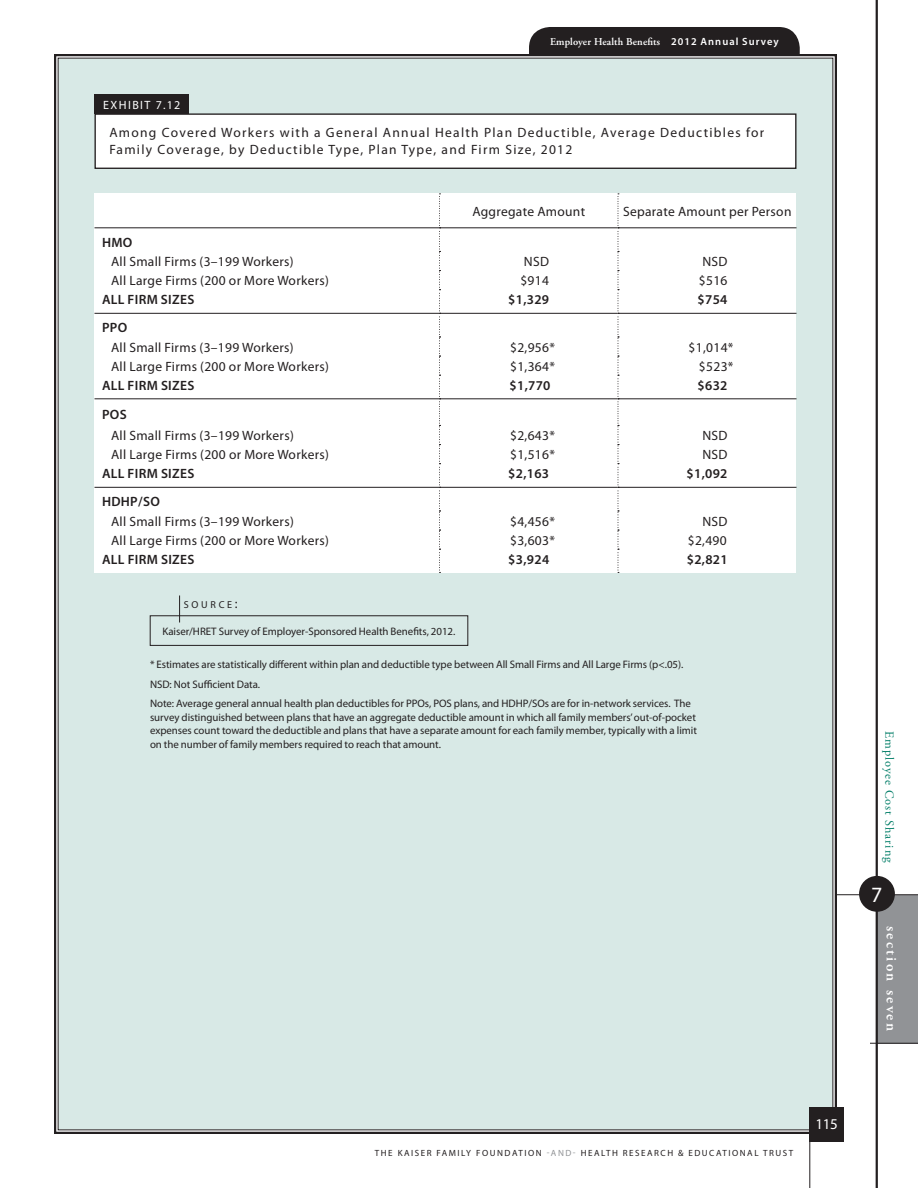
<style>
.page{position:relative;width:918px;height:1188px;background:#fff}
.page>*{position:absolute;margin:0;border:0;box-sizing:border-box;transform-origin:0 0}
.t1{font:21.9px "Myriad Pro";color:#fff}
.t2{font:600 15px "Adobe Garamond Pro";letter-spacing:.15em;color:#fff}
.t3{font:15px "Myriad Pro";color:#fff}
._14_-_Table_Text_w_i{font:13.5px "Myriad Pro";letter-spacing:.025em;color:#231f20}
._11_-_Exhibit_Box_He{font:13.5px/16.5px "Myriad Pro";letter-spacing:.095em;color:#231f20}
._13a_-_Table_Text_Se{font:600 13.5px "Myriad Pro";letter-spacing:.025em;color:#231f20}
._12_-_Table_Category{font:13.5px "Myriad Pro";letter-spacing:.025em;color:#231f20}
.t4{font:12.3px "Adobe Garamond Pro";letter-spacing:.075em;color:#007d67}
._10_-_Exhibit_No{font:12px "Myriad Pro";letter-spacing:.12em;color:#fff}
._04_-_Note_Source{font:10.8px/13.5px "Myriad Pro";letter-spacing:-.005em;color:#231f20}
.t5{font:600 10.5px "Adobe Garamond Pro";letter-spacing:.01em;color:#fff}
.t6{font:10.2px "Myriad Pro";letter-spacing:.265em;color:#231f20}
.t7{font:9px "Myriad Pro";letter-spacing:.17em;color:#231f20}
.s1{font-family:"Myriad Pro"}
.s2{font-size:13.5px}
.s3{color:#919396}
</style>
<div class="page">
<div style="left:876px;top:895px;width:42px;height:148px;background:#919396"></div>
<hr style="left:825px;top:894px;width:93px;height:1px;background:#231f20">
<hr style="left:876px;top:0;width:2px;height:1188px;background:#231f20">
<hr style="left:870px;top:1043px;width:48px;height:1px;background:#231f20">
<div style="left:859px;top:876px;width:36px;height:36px;background:#231f20;border-radius:50%"></div>
<div style="left:529px;top:27px;width:271px;height:47px;background:#231f20;border-radius:21px"></div>
<div style="left:54px;top:53px;width:784px;height:1082px;background:#d8e9e6"></div>
<div style="left:810px;top:1107px;width:34px;height:34px;background:#231f20"></div>
<hr style="left:810px;top:1107px;width:1px;height:81px;background:#231f20">
<div style="left:94px;top:194px;width:702px;height:379px;background:#fff"></div>
<hr style="left:94px;top:228px;width:345px;height:1px;background:#231f20">
<hr style="left:440px;top:228px;width:178px;height:1px;background:#231f20">
<hr style="left:618px;top:228px;width:178px;height:1px;background:#231f20">
<hr style="left:94px;top:313px;width:345px;height:1px;background:#231f20">
<hr style="left:440px;top:313px;width:178px;height:1px;background:#231f20">
<hr style="left:618px;top:313px;width:178px;height:1px;background:#231f20">
<hr style="left:94px;top:399px;width:345px;height:1px;background:#231f20">
<hr style="left:440px;top:399px;width:178px;height:1px;background:#231f20">
<hr style="left:618px;top:399px;width:178px;height:1px;background:#231f20">
<hr style="left:94px;top:487px;width:345px;height:1px;background:#231f20">
<hr style="left:440px;top:487px;width:178px;height:1px;background:#231f20">
<hr style="left:618px;top:487px;width:178px;height:1px;background:#231f20">
<svg style="left:439px;top:194px;width:2px;height:379px"></svg>
<svg style="left:618px;top:194px;width:1px;height:379px"></svg>
<div style="left:94px;top:94px;width:95px;height:20px;background:#231f20"></div>
<div style="left:95px;top:114px;width:701px;height:54px;background:#fff"></div>
<div style="left:95px;top:113px;width:701px;height:56px;border:1px solid #231f20"></div>
<div style="left:150px;top:616px;width:318px;height:30px;border:1px solid #231f20"></div>
<svg style="left:179px;top:596px;width:1px;height:27px"></svg>
<p class="t5" style="left:550px;top:36px;width:230px">Employer Health Benefits <span class="s1">2012 Annual Survey</span></p>
<p class="_10_-_Exhibit_No" style="left:103px;top:97px;width:79px">EXHIBIT 7.12</p>
<p class="_11_-_Exhibit_Box_He" style="left:109px;top:125px;width:656px">Among Covered Workers with a General Annual Health Plan Deductible, Average Deductibles for<br>Family Coverage, by Deductible Type, Plan Type, and Firm Size, 2012</p>
<p class="_12_-_Table_Category" style="left:472px;top:203px;width:114px">Aggregate Amount</p>
<p class="_12_-_Table_Category" style="left:623px;top:203px;width:170px">Separate Amount per Person</p>
<p class="_13a_-_Table_Text_Se" style="left:102px;top:234px;width:32px">HMO</p>
<p class="_14_-_Table_Text_w_i" style="left:111px;top:253px;width:184px">All Small Firms (3–199 Workers)</p>
<p class="_14_-_Table_Text_w_i" style="left:524px;top:253px;width:27px">NSD</p>
<p class="_14_-_Table_Text_w_i" style="left:702px;top:253px;width:27px">NSD</p>
<p class="_14_-_Table_Text_w_i" style="left:111px;top:272px;width:220px">All Large Firms (200 or More Workers)</p>
<p class="_14_-_Table_Text_w_i" style="left:520px;top:272px;width:30px">$914</p>
<p class="_14_-_Table_Text_w_i" style="left:699px;top:272px;width:30px">$516</p>
<p class="_13a_-_Table_Text_Se" style="left:102px;top:291px;width:94px">ALL FIRM SIZES</p>
<p class="_13a_-_Table_Text_Se" style="left:508px;top:291px;width:42px">$1,329</p>
<p class="_13a_-_Table_Text_Se" style="left:698px;top:291px;width:31px">$754</p>
<p class="_13a_-_Table_Text_Se" style="left:102px;top:319px;width:27px">PPO</p>
<p class="_14_-_Table_Text_w_i" style="left:111px;top:339px;width:184px">All Small Firms (3–199 Workers)</p>
<p class="_14_-_Table_Text_w_i" style="left:510px;top:339px;width:46px">$2,956*</p>
<p class="_14_-_Table_Text_w_i" style="left:689px;top:339px;width:46px">$1,014*</p>
<p class="_14_-_Table_Text_w_i" style="left:111px;top:358px;width:220px">All Large Firms (200 or More Workers)</p>
<p class="_14_-_Table_Text_w_i" style="left:510px;top:358px;width:46px">$1,364*</p>
<p class="_14_-_Table_Text_w_i" style="left:699px;top:358px;width:36px">$523*</p>
<p class="_13a_-_Table_Text_Se" style="left:102px;top:377px;width:94px">ALL FIRM SIZES</p>
<p class="_13a_-_Table_Text_Se" style="left:510px;top:377px;width:42px">$1,770</p>
<p class="_13a_-_Table_Text_Se" style="left:698px;top:377px;width:31px">$632</p>
<p class="_13a_-_Table_Text_Se" style="left:102px;top:406px;width:26px">POS</p>
<p class="_14_-_Table_Text_w_i" style="left:111px;top:427px;width:184px">All Small Firms (3–199 Workers)</p>
<p class="_14_-_Table_Text_w_i" style="left:510px;top:427px;width:46px">$2,643*</p>
<p class="_14_-_Table_Text_w_i" style="left:702px;top:427px;width:27px">NSD</p>
<p class="_14_-_Table_Text_w_i" style="left:111px;top:446px;width:220px">All Large Firms (200 or More Workers)</p>
<p class="_14_-_Table_Text_w_i" style="left:510px;top:446px;width:46px">$1,516*</p>
<p class="_14_-_Table_Text_w_i" style="left:702px;top:446px;width:27px">NSD</p>
<p class="_13a_-_Table_Text_Se" style="left:102px;top:465px;width:94px">ALL FIRM SIZES</p>
<p class="_13a_-_Table_Text_Se" style="left:508px;top:465px;width:42px">$2,163</p>
<p class="_13a_-_Table_Text_Se" style="left:687px;top:465px;width:42px">$1,092</p>
<p class="_13a_-_Table_Text_Se" style="left:102px;top:493px;width:59px">HDHP/SO</p>
<p class="_14_-_Table_Text_w_i" style="left:111px;top:513px;width:184px">All Small Firms (3–199 Workers)</p>
<p class="_14_-_Table_Text_w_i" style="left:510px;top:513px;width:46px">$4,456*</p>
<p class="_14_-_Table_Text_w_i" style="left:702px;top:513px;width:27px">NSD</p>
<p class="_14_-_Table_Text_w_i" style="left:111px;top:532px;width:220px">All Large Firms (200 or More Workers)</p>
<p class="_14_-_Table_Text_w_i" style="left:510px;top:532px;width:46px">$3,603*</p>
<p class="_14_-_Table_Text_w_i" style="left:688px;top:532px;width:40px">$2,490</p>
<p class="_13a_-_Table_Text_Se" style="left:102px;top:551px;width:94px">ALL FIRM SIZES</p>
<p class="_13a_-_Table_Text_Se" style="left:508px;top:551px;width:42px">$3,924</p>
<p class="_13a_-_Table_Text_Se" style="left:687px;top:551px;width:42px">$2,821</p>
<p class="t6" style="left:184px;top:598px;width:55px">SOURCE<span class="s2">:</span></p>
<p class="_04_-_Note_Source" style="left:162px;top:624px;width:294px">Kaiser/HRET Survey of Employer-Sponsored Health Benefits, 2012.</p>
<p class="_04_-_Note_Source" style="left:150px;top:658px;width:535px">* Estimates are statistically different within plan and deductible type between All Small Firms and All Large Firms (p&lt;.05).</p>
<p class="_04_-_Note_Source" style="left:150px;top:677px;width:112px">NSD: Not Sufficient Data.</p>
<p class="_04_-_Note_Source" style="left:150px;top:697px;width:548px">Note: Average general annual health plan deductibles for PPOs, POS plans, and HDHP/SOs are for in-network services. The survey distinguished between plans that have an aggregate deductible amount in which all family members’ out-of-pocket expenses count toward the deductible and plans that have a separate amount for each family member, typically with a limit on the number of family members required to reach that amount.</p>
<p class="t4" style="left:897px;top:731px;width:133px;rotate:90deg">Employee Cost Sharing</p>
<h1 class="t1" style="left:871px;top:881px;width:13px">7</h1>
<h2 class="t2" style="left:900px;top:926px;width:106px;rotate:90deg">section seven</h2>
<p class="t7" style="left:375px;top:1147px;width:420px">THE KAISER FAMILY FOUNDATION <span class="s3">-AND-</span> HEALTH RESEARCH &amp; EDUCATIONAL TRUST</p>
<h2 class="t3" style="left:816px;top:1115px;width:24px">115</h2>
</div>
